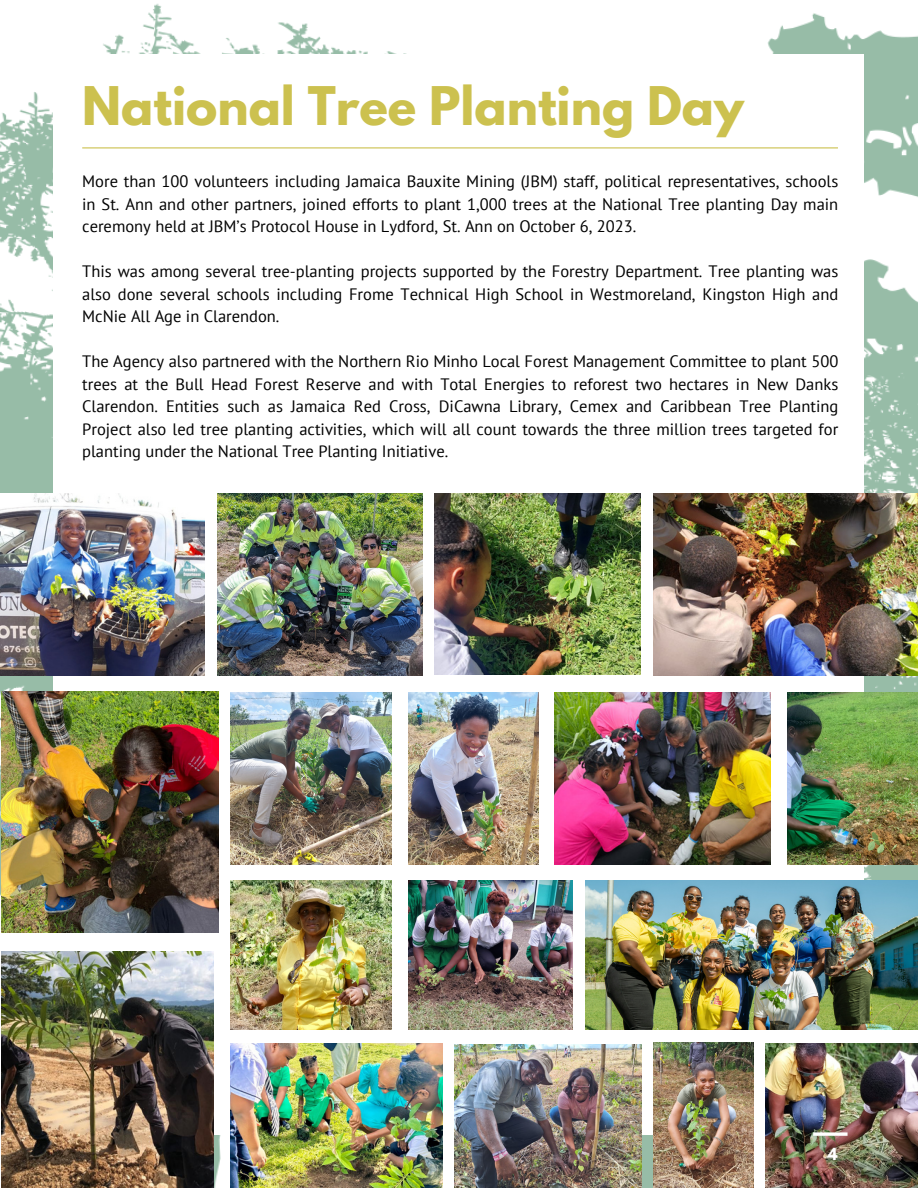
<style>
.page{position:relative;width:918px;height:1188px;background:#fff}
.page>*{position:absolute;margin:0;border:0;box-sizing:border-box;transform-origin:0 0}
.t1{font:700 47.25px "League Spartan";color:#ccc14f}
.t2{font:700 18px "Glacial Indifference";color:#fff}
.t3{font:16.5px/22.5px "PT Sans";color:#000;text-align:justify}
</style>
<div class="page">
<img style="left:0;top:3px;width:918px;height:1185px">
<div style="left:54px;top:54px;width:810px;height:1081px;background:#fff"></div>
<img style="left:0;top:493px;width:205px;height:183px">
<img style="left:409px;top:881px;width:164px;height:148px">
<img style="left:231px;top:1044px;width:211px;height:144px">
<img style="left:787px;top:693px;width:131px;height:172px">
<img style="left:435px;top:493px;width:206px;height:181px">
<img style="left:766px;top:1044px;width:152px;height:144px">
<img style="left:1px;top:692px;width:217px;height:241px">
<img style="left:1px;top:951px;width:213px;height:237px">
<img style="left:555px;top:693px;width:216px;height:172px">
<img style="left:653px;top:493px;width:265px;height:183px">
<img style="left:586px;top:881px;width:332px;height:148px">
<img style="left:218px;top:493px;width:205px;height:183px">
<img style="left:231px;top:693px;width:161px;height:172px">
<img style="left:409px;top:693px;width:129px;height:172px">
<img style="left:231px;top:881px;width:161px;height:148px">
<img style="left:653px;top:1042px;width:101px;height:146px">
<img style="left:454px;top:1045px;width:187px;height:143px">
<hr style="left:82px;top:147px;width:756px;height:1px;background:#ccc14f">
<svg style="left:813px;top:1132px;width:35px;height:4px"></svg>
<p class="t1" style="left:82px;top:83px;width:663px">National Tree Planting Day</p>
<p class="t3" style="left:82px;top:170px;width:758px">More than 100 volunteers including Jamaica Bauxite Mining (JBM) staff, political representatives, schools in St. Ann and other partners, joined efforts to plant 1,000 trees at the National Tree planting Day main ceremony held at JBM’s Protocol House in Lydford, St. Ann on October 6, 2023.</p>
<p class="t3" style="left:82px;top:260px;width:758px">This was among several tree-planting projects supported by the Forestry Department. Tree planting was also done several schools including Frome Technical High School in Westmoreland, Kingston High and McNie All Age in Clarendon.</p>
<p class="t3" style="left:82px;top:350px;width:758px">The Agency also partnered with the Northern Rio Minho Local Forest Management Committee to plant 500 trees at the Bull Head Forest Reserve and with Total Energies to reforest two hectares in New Danks Clarendon. Entities such as Jamaica Red Cross, DiCawna Library, Cemex and Caribbean Tree Planting Project also led tree planting activities, which will all count towards the three million trees targeted for planting under the National Tree Planting Initiative.</p>
<p class="t2" style="left:827px;top:1143px;width:12px">4</p>
</div>
